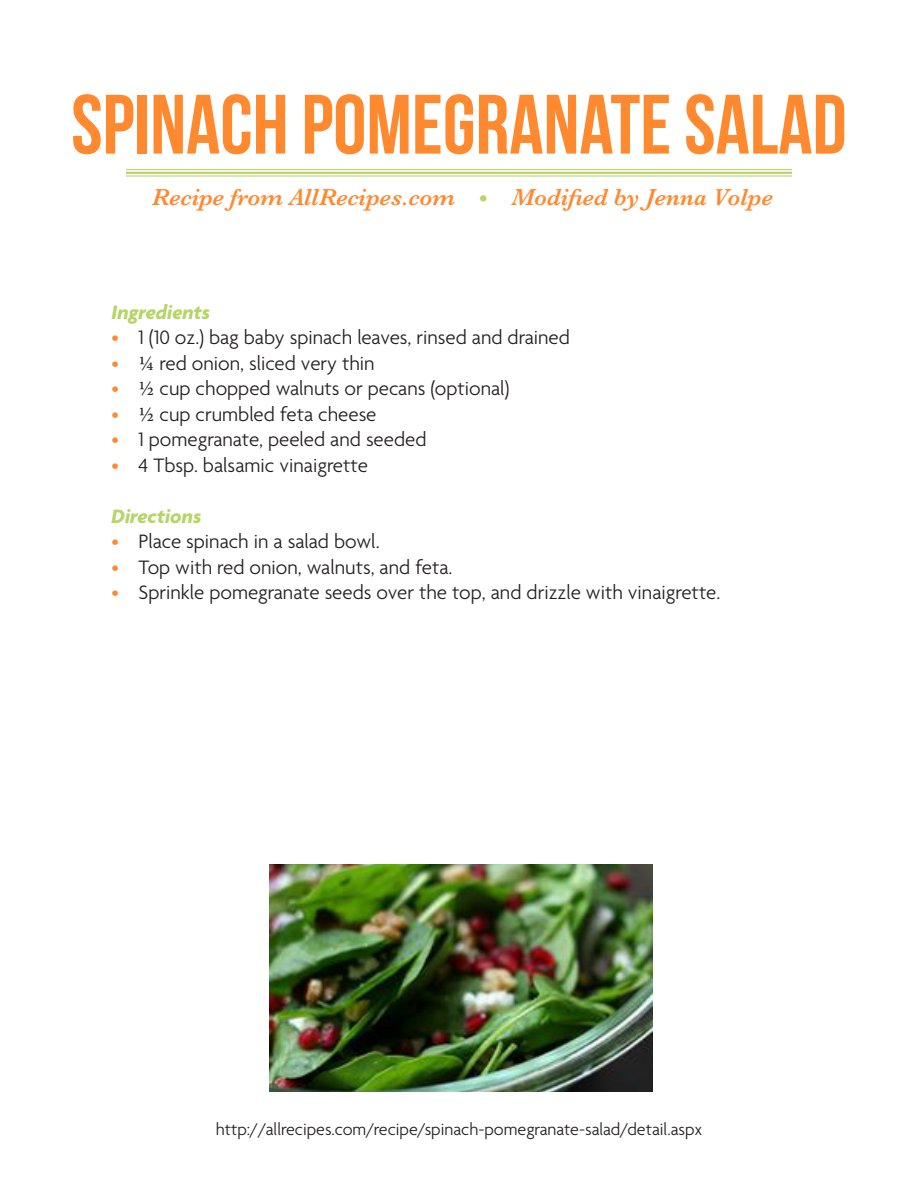
<style>
.page{position:relative;width:918px;height:1188px;background:#fff}
.page>*{position:absolute;margin:0;border:0;box-sizing:border-box;transform-origin:0 0}
.t1{font:84px "Bebas Neue";color:#ff892f}
.t2{font:italic 600 24px "Baskerville";color:#ff892f}
.t3{font:300 21px "Agenda";color:#231f20}
.t4{font:italic 700 21px "Agenda";color:#b7d566}
.t5{font:300 18px "Agenda";color:#231f20}
.s1{font-family:"Agenda";font-weight:300;font-style:normal;color:#b7d566}
.s2{color:#ff892f}
.s3{font-family:"Minion Pro";font-weight:400}
</style>
<div class="page">
<hr style="left:126px;top:169px;width:666px;height:1px;background:#b7d566">
<hr style="left:126px;top:172px;width:666px;height:2px;background:#b7d566">
<hr style="left:126px;top:175px;width:666px;height:2px;background:#b7d566">
<img style="left:270px;top:865px;width:382px;height:227px">
<p class="t1" style="left:71px;top:79px;width:777px">SPINACH POMEGRANATE SALAD</p>
<p class="t2" style="left:152px;top:181px;width:622px">Recipe from AllRecipes.com <span class="s1">•</span> Modified by Jenna Volpe</p>
<p class="t4" style="left:112px;top:299px;width:100px">Ingredients</p>
<p class="t3" style="left:112px;top:325px;width:460px"><span class="s2">•</span> 1 (10 oz.) bag baby spinach leaves, rinsed and drained</p>
<p class="t3" style="left:112px;top:350px;width:265px"><span class="s2">•</span> <span class="s3">¼</span> red onion, sliced very thin</p>
<p class="t3" style="left:112px;top:376px;width:399px"><span class="s2">•</span> <span class="s3">½</span> cup chopped walnuts or pecans (optional)</p>
<p class="t3" style="left:112px;top:401px;width:266px"><span class="s2">•</span> <span class="s3">½</span> cup crumbled feta cheese</p>
<p class="t3" style="left:112px;top:427px;width:316px"><span class="s2">•</span> 1 pomegranate, peeled and seeded</p>
<p class="t3" style="left:112px;top:452px;width:258px"><span class="s2">•</span> 4 Tbsp. balsamic vinaigrette</p>
<p class="t4" style="left:112px;top:503px;width:91px">Directions</p>
<p class="t3" style="left:112px;top:529px;width:270px"><span class="s2">•</span> Place spinach in a salad bowl.</p>
<p class="t3" style="left:112px;top:554px;width:342px"><span class="s2">•</span> Top with red onion, walnuts, and feta.</p>
<p class="t3" style="left:112px;top:580px;width:610px"><span class="s2">•</span> Sprinkle pomegranate seeds over the top, and drizzle with vinaigrette.</p>
<p class="t5" style="left:216px;top:1118px;width:488px">http://allrecipes.com/recipe/spinach-pomegranate-salad/detail.aspx</p>
</div>
